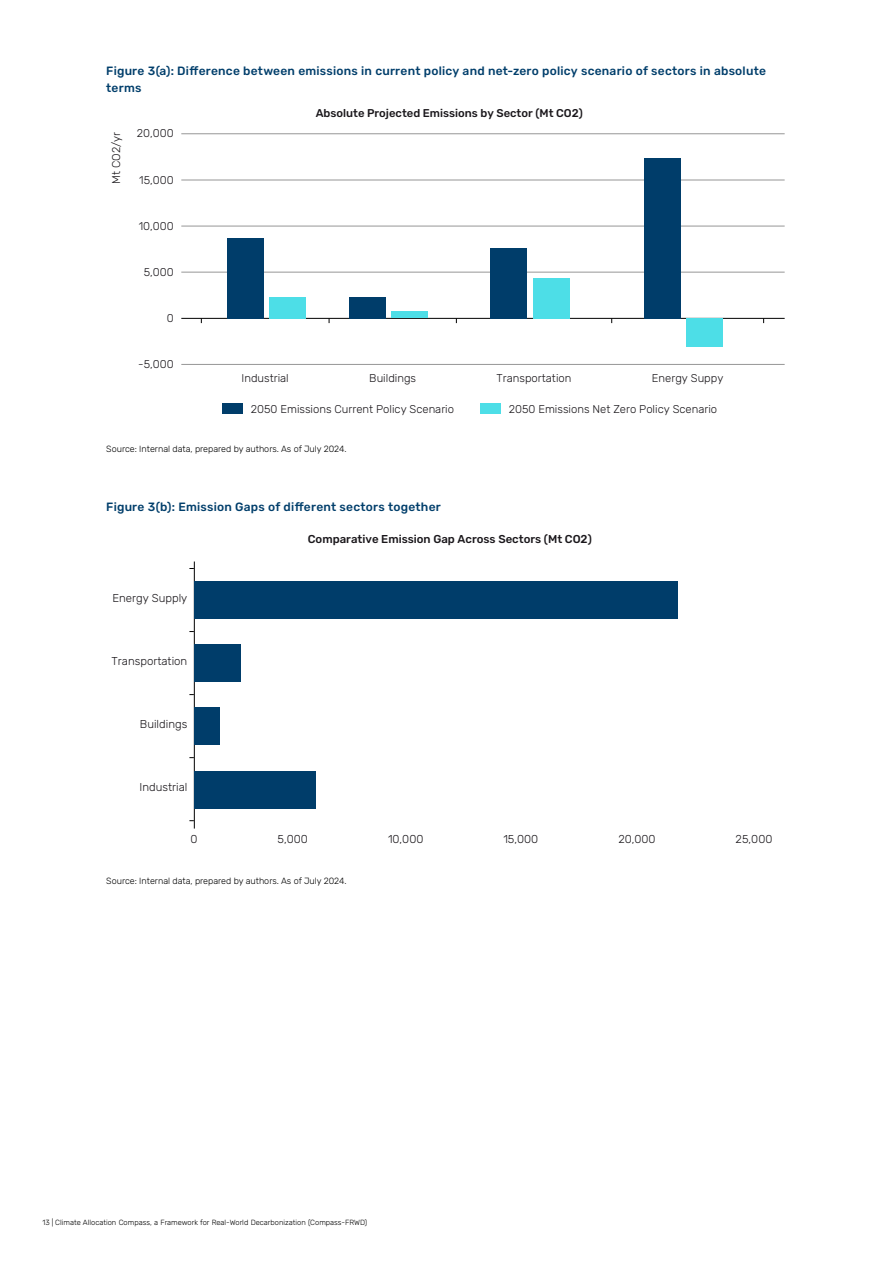
<style>
.page{position:relative;width:893px;height:1263px;background:#fff}
.page>*{position:absolute;margin:0;border:0;box-sizing:border-box;transform-origin:0 0}
.t1{font:500 12px/16.5px "Rubik";letter-spacing:.015em;color:#003e6b}
.t2{font:300 11.4px "Rubik";color:#1a171b}
.t3{font:500 11.4px "Rubik";color:#1a171b}
.t4{font:300 11.25px "Rubik";color:#1a171b}
.t5{font:500 11.25px "Rubik";color:#1a171b}
.t6{font:300 9px "Rubik";color:#000}
.t7{font:300 7.5px "Rubik";color:#000}
</style>
<div class="page">
<hr style="left:181px;top:364px;width:604px;height:1px;background:#969696">
<hr style="left:181px;top:318px;width:604px;height:1px;background:#000">
<hr style="left:181px;top:272px;width:604px;height:1px;background:#969696">
<hr style="left:181px;top:226px;width:604px;height:1px;background:#969696">
<hr style="left:181px;top:180px;width:604px;height:1px;background:#969696">
<hr style="left:181px;top:133px;width:604px;height:1px;background:#969696">
<div style="left:222px;top:403px;width:20px;height:11px;background:#003d6a"></div>
<div style="left:480px;top:403px;width:21px;height:11px;background:#4ddee7"></div>
<div style="left:227px;top:238px;width:37px;height:80px;background:#003d6a"></div>
<div style="left:269px;top:297px;width:37px;height:21px;background:#4ddee7"></div>
<div style="left:490px;top:248px;width:37px;height:70px;background:#003d6a"></div>
<div style="left:533px;top:278px;width:36px;height:40px;background:#4ddee7"></div>
<div style="left:644px;top:158px;width:37px;height:160px;background:#003d6a"></div>
<div style="left:686px;top:318px;width:37px;height:29px;background:#4ddee7"></div>
<div style="left:349px;top:297px;width:37px;height:21px;background:#003d6a"></div>
<div style="left:391px;top:311px;width:37px;height:7px;background:#4ddee7"></div>
<hr style="left:194px;top:561px;width:1px;height:267px;background:#000">
<div style="left:194px;top:581px;width:484px;height:37px;background:#003d6a"></div>
<div style="left:194px;top:644px;width:46px;height:38px;background:#003d6a"></div>
<div style="left:194px;top:771px;width:122px;height:37px;background:#003d6a"></div>
<div style="left:194px;top:708px;width:26px;height:37px;background:#003d6a"></div>
<p class="t1" style="left:106px;top:63px;width:661px">Figure 3(a): Difference between emissions in current policy and net-zero policy scenario of sectors in absolute terms</p>
<p class="t4" style="left:137px;top:125px;width:38px">20,000</p>
<p class="t5" style="left:316px;top:105px;width:269px">Absolute Projected Emissions by Sector (Mt CO2)</p>
<p class="t4" style="left:108px;top:184px;width:54px;rotate:-90deg">Mt CO2/yr</p>
<p class="t4" style="left:139px;top:172px;width:36px">15,000</p>
<p class="t4" style="left:139px;top:218px;width:36px">10,000</p>
<p class="t4" style="left:144px;top:264px;width:31px">5,000</p>
<p class="t4" style="left:167px;top:310px;width:8px">0</p>
<p class="t4" style="left:138px;top:356px;width:37px">-5,000</p>
<p class="t4" style="left:242px;top:370px;width:49px">Industrial</p>
<p class="t4" style="left:369px;top:370px;width:48px">Buildings</p>
<p class="t4" style="left:497px;top:370px;width:76px">Transportation</p>
<p class="t4" style="left:652px;top:370px;width:73px">Energy Suppy</p>
<p class="t4" style="left:251px;top:401px;width:205px">2050 Emissions Current Policy Scenario</p>
<p class="t4" style="left:509px;top:401px;width:210px">2050 Emissions Net Zero Policy Scenario</p>
<p class="t6" style="left:106px;top:442px;width:242px">Source: Internal data, prepared by authors. As of July 2024.</p>
<p class="t1" style="left:106px;top:499px;width:336px">Figure 3(b): Emission Gaps of different sectors together</p>
<p class="t2" style="left:112px;top:590px;width:76px">Energy Supply</p>
<p class="t2" style="left:112px;top:653px;width:77px">Transportation</p>
<p class="t2" style="left:140px;top:716px;width:49px">Buildings</p>
<p class="t2" style="left:140px;top:779px;width:49px">Industrial</p>
<p class="t3" style="left:308px;top:531px;width:285px">Comparative Emission Gap Across Sectors (Mt CO2)</p>
<p class="t2" style="left:278px;top:831px;width:32px">5,000</p>
<p class="t2" style="left:388px;top:831px;width:37px">10,000</p>
<p class="t2" style="left:503px;top:831px;width:36px">15,000</p>
<p class="t2" style="left:618px;top:831px;width:39px">20,000</p>
<p class="t2" style="left:736px;top:831px;width:38px">25,000</p>
<p class="t6" style="left:106px;top:874px;width:242px">Source: Internal data, prepared by authors. As of July 2024.</p>
<p class="t2" style="left:191px;top:831px;width:9px">0</p>
<p class="t7" style="left:43px;top:1216px;width:326px">13 | Climate Allocation Compass, a Framework for Real-World Decarbonization (Compass-FRWD)</p>
</div>
